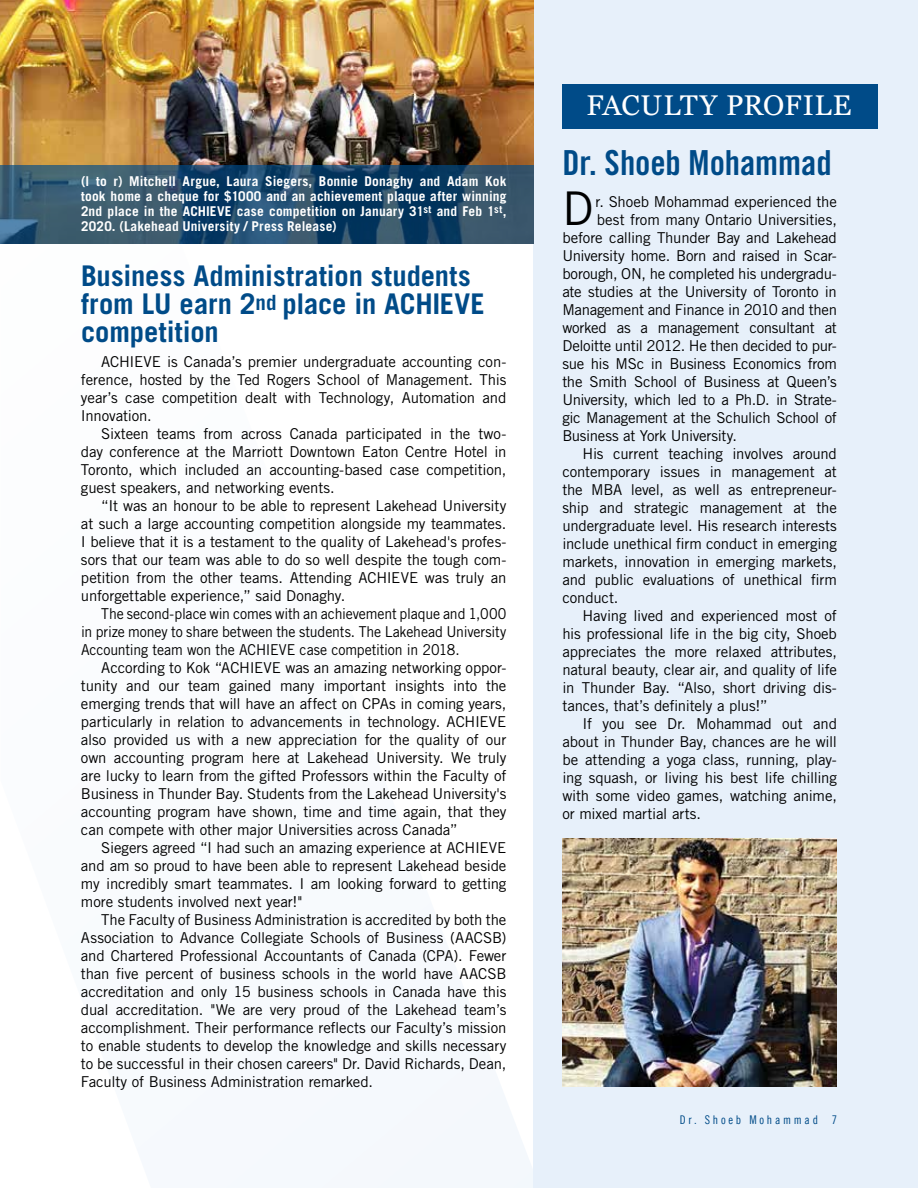
<style>
.page{position:relative;width:918px;height:1188px;background:#fff}
.page>*{position:absolute;margin:0;border:0;box-sizing:border-box;transform-origin:0 0}
.Body_Text{font:46.5px "Trade Gothic LT Std";color:#000}
.Large_Bold_Redux{font:34.5px "Trade Gothic LT Std Bd Cn 20";letter-spacing:-.005em;color:#004b88}
.Subhead{font:700 28.5px/27.8px "Trade Gothic LT Std";letter-spacing:-.005em;color:#004b88}
.t1{font:28.5px "Georgia";letter-spacing:.01em;color:#fff}
.Body_Text-2{font:15px/18px "Trade Gothic LT Std";letter-spacing:-.015em;color:#000;text-align:justify}
.Body_Text-3{font:15px/18px "Trade Gothic LT Std";letter-spacing:-.015em;color:#000;text-align:justify;scale:.94 1}
.t2{font:700 13.5px/15px "Trade Gothic LT Std";letter-spacing:.015em;color:#fff;text-align:justify}
.Page_Number_Right{font:12px "Trade Gothic LT Cond Eighteen";letter-spacing:.23em;color:#004b88}
</style>
<div class="page">
<svg style="left:377px;top:244px;width:157px;height:944px"></svg>
<div style="left:534px;top:0;width:384px;height:1188px;background:#e7f0fa"></div>
<img style="left:562px;top:838px;width:275px;height:249px">
<div style="left:562px;top:84px;width:316px;height:44px;background:#004b88"></div>
<img style="left:0;top:0;width:534px;height:166px">
<svg style="left:0;top:166px;width:534px;height:78px;background:#264e6b"></svg>
<p class="t2" style="left:81px;top:173px;width:427px">(l to r) Mitchell Argue, Laura Siegers, Bonnie Donaghy and Adam Kok took home a cheque for $1000 and an achievement plaque after winning 2nd place in the ACHIEVE case competition on January 31<sup>st</sup> and Feb 1<sup>st</sup>, 2020. (Lakehead University / Press Release)</p>
<p class="Subhead" style="left:81px;top:262px;width:405px">Business Administration students from LU earn 2<sup>nd</sup> place in ACHIEVE competition</p>
<p class="Body_Text-2" style="left:81px;top:352px;width:427px;text-indent:20px">ACHIEVE is Canada’s premier undergraduate accounting con&shy;ference, hosted by the Ted Rogers School of Management. This year’s case competition dealt with Technology, Automation and Innovation.</p>
<p class="Body_Text-2" style="left:81px;top:424px;width:427px;text-indent:20px">Sixteen teams from across Canada participated in the two&shy;day conference at the Marriott Downtown Eaton Centre Hotel in Toronto, which included an accounting-based case competition, guest speakers, and networking events.</p>
<p class="Body_Text-2" style="left:81px;top:496px;width:427px;text-indent:20px">“It was an honour to be able to represent Lakehead University at such a large accounting competition alongside my teammates.<br>I believe that it is a testament to the quality of Lakehead's profes&shy;sors that our team was able to do so well despite the tough com&shy;petition from the other teams. Attending ACHIEVE was truly an unforgettable experience,” said Donaghy.</p>
<p class="Body_Text-3" style="left:81px;top:604px;width:454px;text-indent:20px">The second-place win comes with an achievement plaque and 1,000 in prize money to share between the students. The Lakehead University Accounting team won the ACHIEVE case competition in 2018.</p>
<p class="Body_Text-2" style="left:81px;top:658px;width:427px;text-indent:20px">According to Kok “ACHIEVE was an amazing networking oppor&shy;tunity and our team gained many important insights into the emerging trends that will have an affect on CPAs in coming years, particularly in relation to advancements in technology. ACHIEVE also provided us with a new appreciation for the quality of our own accounting program here at Lakehead University. We truly are lucky to learn from the gifted Professors within the Faculty of Business in Thunder Bay. Students from the Lakehead University's accounting program have shown, time and time again, that they can compete with other major Universities across Canada”</p>
<p class="Body_Text-2" style="left:81px;top:838px;width:427px;text-indent:20px">Siegers agreed “I had such an amazing experience at ACHIEVE and am so proud to have been able to represent Lakehead beside my incredibly smart teammates. I am looking forward to getting more students involved next year!"</p>
<p class="Body_Text-2" style="left:81px;top:910px;width:427px;text-indent:20px">The Faculty of Business Administration is accredited by both the Association to Advance Collegiate Schools of Business (AACSB) and Chartered Professional Accountants of Canada (CPA). Fewer than five percent of business schools in the world have AACSB accreditation and only 15 business schools in Canada have this dual accreditation. "We are very proud of the Lakehead team’s accomplishment. Their performance reflects our Faculty’s mission to enable students to develop the knowledge and skills necessary to be successful in their chosen careers" Dr. David Richards, Dean, Faculty of Business Administration remarked.</p>
<h3 class="t1" style="left:587px;top:85px;width:266px">FACULTY PROFILE</h3>
<p class="Large_Bold_Redux" style="left:562px;top:142px;width:271px">Dr. Shoeb Mohammad</p>
<p class="Body_Text" style="left:562px;top:180px;width:33px">D</p>
<p class="Body_Text-2" style="left:595px;top:192px;width:243px">r. Shoeb Mohammad experienced the</p>
<p class="Body_Text-2" style="left:597px;top:210px;width:242px">best from many Ontario Universities,</p>
<p class="Body_Text-2" style="left:562px;top:228px;width:276px">before calling Thunder Bay and Lakehead</p>
<p class="Body_Text-2" style="left:562px;top:246px;width:276px">University home. Born and raised in Scar-</p>
<p class="Body_Text-2" style="left:562px;top:264px;width:276px">borough, ON, he completed his undergradu-</p>
<p class="Body_Text-2" style="left:562px;top:282px;width:276px">ate studies at the University of Toronto in</p>
<p class="Body_Text-2" style="left:562px;top:300px;width:276px">Management and Finance in 2010 and then</p>
<p class="Body_Text-2" style="left:562px;top:318px;width:276px">worked as a management consultant at</p>
<p class="Body_Text-2" style="left:562px;top:336px;width:276px">Deloitte until 2012. He then decided to pur-</p>
<p class="Body_Text-2" style="left:562px;top:354px;width:276px">sue his MSc in Business Economics from</p>
<p class="Body_Text-2" style="left:562px;top:372px;width:276px">the Smith School of Business at Queen’s</p>
<p class="Body_Text-2" style="left:562px;top:390px;width:276px">University, which led to a Ph.D. in Strate-</p>
<p class="Body_Text-2" style="left:562px;top:408px;width:276px">gic Management at the Schulich School of</p>
<p class="Body_Text-2" style="left:562px;top:426px;width:176px">Business at York University.</p>
<p class="Body_Text-2" style="left:562px;top:444px;width:276px;text-indent:20px">His current teaching involves around contemporary issues in management at the MBA level, as well as entrepreneur&shy;ship and strategic management at the undergraduate level. His research interests include unethical firm conduct in emerging markets, innovation in emerging markets, and public evaluations of unethical firm conduct.</p>
<p class="Body_Text-2" style="left:562px;top:606px;width:276px;text-indent:20px">Having lived and experienced most of his professional life in the big city, Shoeb appreciates the more relaxed attributes, natural beauty, clear air, and quality of life in Thunder Bay. “Also, short driving dis&shy;tances, that’s definitely a plus!”</p>
<p class="Body_Text-2" style="left:562px;top:714px;width:276px;text-indent:20px">If you see Dr. Mohammad out and about in Thunder Bay, chances are he will be attending a yoga class, running, play&shy;ing squash, or living his best life chilling with some video games, watching anime, or mixed martial arts.</p>
<p class="Page_Number_Right" style="left:680px;top:1113px;width:159px">Dr. Shoeb Mohammad 7</p>
</div>
